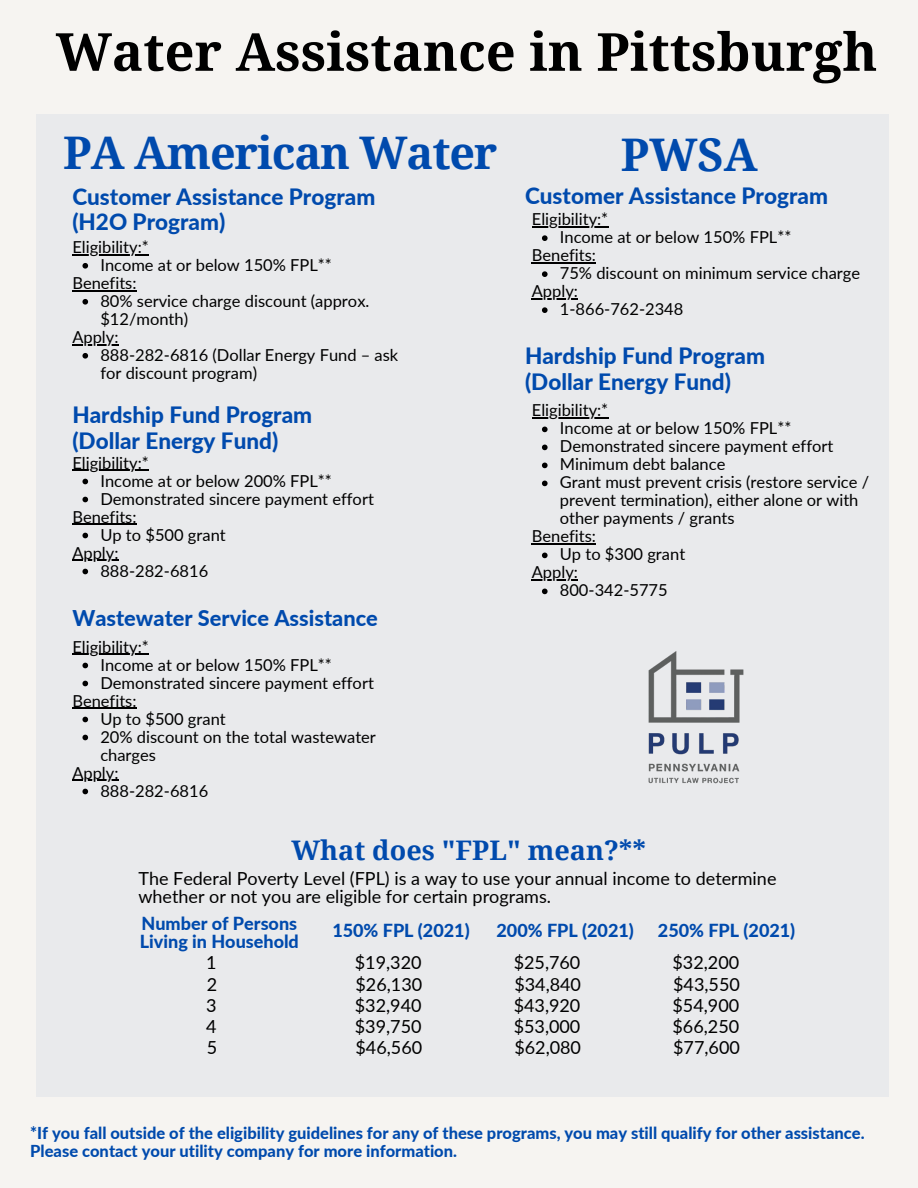
<style>
.page{position:relative;width:918px;height:1188px;background:#f6f4f1}
.page>*{position:absolute;margin:0;border:0;box-sizing:border-box;transform-origin:0 0}
.t1{font:700 52.5px "Droid Serif";color:#000}
.t2{font:700 45px "Droid Serif";letter-spacing:-.025em;color:#004aad}
.t3{font:700 27px "Droid Serif";color:#004aad}
.t4{font:800 22.5px/25.8px "Lato";color:#004aad}
.t5{font:800 21.75px "Lato";color:#004aad}
.t6{font:18px/18px "Lato";color:#000}
.t7{font:800 18px "Lato";color:#004aad}
.t8{font:16.5px/18px "Lato";color:#000}
.t9{font:800 16.5px/18px "Lato";color:#004aad}
</style>
<div class="page">
<div style="left:36px;top:114px;width:853px;height:982px;background:#e9eaec"></div>
<img style="left:648px;top:651px;width:96px;height:133px">
<svg style="left:82px;top:263px;width:6px;height:6px"></svg>
<svg style="left:82px;top:299px;width:6px;height:6px"></svg>
<svg style="left:82px;top:353px;width:6px;height:6px"></svg>
<hr style="left:72px;top:254px;width:77px;height:1px;background:#000">
<hr style="left:72px;top:290px;width:65px;height:1px;background:#000">
<hr style="left:72px;top:344px;width:46px;height:1px;background:#000">
<svg style="left:82px;top:479px;width:6px;height:5px"></svg>
<svg style="left:82px;top:497px;width:6px;height:5px"></svg>
<svg style="left:82px;top:533px;width:6px;height:5px"></svg>
<svg style="left:82px;top:569px;width:6px;height:5px"></svg>
<hr style="left:72px;top:470px;width:77px;height:1px;background:#000">
<hr style="left:72px;top:524px;width:65px;height:1px;background:#000">
<hr style="left:72px;top:560px;width:46px;height:1px;background:#000">
<svg style="left:82px;top:663px;width:6px;height:5px"></svg>
<svg style="left:82px;top:681px;width:6px;height:5px"></svg>
<svg style="left:82px;top:717px;width:6px;height:5px"></svg>
<svg style="left:82px;top:735px;width:6px;height:5px"></svg>
<svg style="left:82px;top:789px;width:6px;height:5px"></svg>
<hr style="left:72px;top:654px;width:77px;height:1px;background:#000">
<hr style="left:72px;top:708px;width:65px;height:1px;background:#000">
<hr style="left:72px;top:780px;width:46px;height:1px;background:#000">
<svg style="left:542px;top:235px;width:6px;height:6px"></svg>
<svg style="left:542px;top:271px;width:6px;height:6px"></svg>
<svg style="left:542px;top:307px;width:6px;height:6px"></svg>
<hr style="left:532px;top:226px;width:76px;height:1px;background:#000">
<hr style="left:532px;top:262px;width:64px;height:1px;background:#000">
<hr style="left:532px;top:298px;width:46px;height:1px;background:#000">
<svg style="left:542px;top:427px;width:6px;height:5px"></svg>
<svg style="left:542px;top:445px;width:6px;height:5px"></svg>
<svg style="left:542px;top:463px;width:6px;height:5px"></svg>
<svg style="left:542px;top:481px;width:6px;height:5px"></svg>
<svg style="left:542px;top:553px;width:6px;height:5px"></svg>
<svg style="left:542px;top:589px;width:6px;height:5px"></svg>
<hr style="left:532px;top:418px;width:76px;height:1px;background:#000">
<hr style="left:532px;top:544px;width:64px;height:1px;background:#000">
<hr style="left:532px;top:580px;width:46px;height:1px;background:#000">
<p class="t1" style="left:56px;top:22px;width:823px">Water Assistance in Pittsburgh</p>
<p class="t2" style="left:63px;top:127px;width:436px">PA American Water</p>
<p class="t2" style="left:621px;top:130px;width:138px">PWSA</p>
<p class="t4" style="left:72px;top:183px;width:304px">Customer Assistance Program (H2O Program)</p>
<p class="t8" style="left:100px;top:255px;width:233px">Income at or below 150% FPL**</p>
<p class="t8" style="left:100px;top:291px;width:271px">80% service charge discount (approx. $12/month)</p>
<p class="t8" style="left:100px;top:345px;width:299px">888-282-6816 (Dollar Energy Fund – ask for discount program)</p>
<p class="t4" style="left:525px;top:182px;width:304px">Customer Assistance Program</p>
<p class="t8" style="left:560px;top:228px;width:233px">Income at or below 150% FPL**</p>
<p class="t8" style="left:560px;top:264px;width:302px">75% discount on minimum service charge</p>
<p class="t8" style="left:560px;top:300px;width:125px">1-866-762-2348</p>
<p class="t8" style="left:532px;top:210px;width:78px">Eligibility:*</p>
<p class="t8" style="left:532px;top:246px;width:66px">Benefits:</p>
<p class="t8" style="left:532px;top:282px;width:48px">Apply:</p>
<p class="t8" style="left:72px;top:237px;width:78px">Eligibility:*</p>
<p class="t8" style="left:72px;top:273px;width:66px">Benefits:</p>
<p class="t8" style="left:72px;top:327px;width:48px">Apply:</p>
<p class="t4" style="left:525px;top:342px;width:241px">Hardship Fund Program</p>
<p class="t4" style="left:525px;top:368px;width:207px">(Dollar Energy Fund)</p>
<p class="t8" style="left:560px;top:419px;width:233px">Income at or below 150% FPL**</p>
<p class="t8" style="left:560px;top:437px;width:275px">Demonstrated sincere payment effort</p>
<p class="t8" style="left:560px;top:455px;width:167px">Minimum debt balance</p>
<p class="t8" style="left:560px;top:473px;width:311px">Grant must prevent crisis (restore service / prevent termination), either alone or with other payments / grants</p>
<p class="t8" style="left:560px;top:545px;width:127px">Up to $300 grant</p>
<p class="t8" style="left:560px;top:581px;width:109px">800-342-5775</p>
<p class="t8" style="left:532px;top:401px;width:78px">Eligibility:*</p>
<p class="t4" style="left:72px;top:402px;width:241px">Hardship Fund Program</p>
<p class="t4" style="left:72px;top:428px;width:207px">(Dollar Energy Fund)</p>
<p class="t8" style="left:72px;top:453px;width:78px">Eligibility:*</p>
<p class="t8" style="left:72px;top:507px;width:66px">Benefits:</p>
<p class="t8" style="left:72px;top:543px;width:48px">Apply:</p>
<p class="t8" style="left:100px;top:471px;width:233px">Income at or below 200% FPL**</p>
<p class="t8" style="left:100px;top:489px;width:275px">Demonstrated sincere payment effort</p>
<p class="t8" style="left:100px;top:525px;width:127px">Up to $500 grant</p>
<p class="t8" style="left:100px;top:561px;width:109px">888-282-6816</p>
<p class="t8" style="left:532px;top:527px;width:66px">Benefits:</p>
<p class="t8" style="left:532px;top:563px;width:48px">Apply:</p>
<p class="t5" style="left:72px;top:604px;width:307px">Wastewater Service Assistance</p>
<p class="t8" style="left:72px;top:637px;width:78px">Eligibility:*</p>
<p class="t8" style="left:72px;top:691px;width:66px">Benefits:</p>
<p class="t8" style="left:100px;top:655px;width:233px">Income at or below 150% FPL**</p>
<p class="t8" style="left:100px;top:673px;width:275px">Demonstrated sincere payment effort</p>
<p class="t8" style="left:100px;top:709px;width:127px">Up to $500 grant</p>
<p class="t8" style="left:100px;top:727px;width:277px">20% discount on the total wastewater charges</p>
<p class="t8" style="left:100px;top:781px;width:109px">888-282-6816</p>
<p class="t8" style="left:72px;top:763px;width:48px">Apply:</p>
<p class="t3" style="left:291px;top:835px;width:356px">What does "FPL" mean?**</p>
<p class="t6" style="left:138px;top:869px;width:640px">The Federal Poverty Level (FPL) is a way to use your annual income to determine whether or not you are eligible for certain programs.</p>
<p class="t7" style="left:141px;top:912px;width:157px">Number of Persons</p>
<p class="t7" style="left:140px;top:930px;width:161px">Living in Household</p>
<p class="t7" style="left:332px;top:919px;width:139px">150% FPL (2021)</p>
<p class="t7" style="left:497px;top:919px;width:139px">200% FPL (2021)</p>
<p class="t7" style="left:658px;top:919px;width:139px">250% FPL (2021)</p>
<p class="t6" style="left:206px;top:953px;width:12px">1</p>
<p class="t6" style="left:355px;top:953px;width:68px">$19,320</p>
<p class="t6" style="left:514px;top:953px;width:68px">$25,760</p>
<p class="t6" style="left:673px;top:953px;width:68px">$32,200</p>
<p class="t6" style="left:207px;top:975px;width:12px">2</p>
<p class="t6" style="left:356px;top:975px;width:68px">$26,130</p>
<p class="t6" style="left:514px;top:975px;width:68px">$34,840</p>
<p class="t6" style="left:673px;top:975px;width:68px">$43,550</p>
<p class="t6" style="left:206px;top:996px;width:12px">3</p>
<p class="t6" style="left:355px;top:996px;width:68px">$32,940</p>
<p class="t6" style="left:514px;top:996px;width:68px">$43,920</p>
<p class="t6" style="left:673px;top:996px;width:68px">$54,900</p>
<p class="t6" style="left:206px;top:1017px;width:12px">4</p>
<p class="t6" style="left:355px;top:1017px;width:68px">$39,750</p>
<p class="t6" style="left:514px;top:1017px;width:68px">$53,000</p>
<p class="t6" style="left:673px;top:1017px;width:68px">$66,250</p>
<p class="t6" style="left:207px;top:1038px;width:12px">5</p>
<p class="t6" style="left:356px;top:1038px;width:68px">$46,560</p>
<p class="t6" style="left:514px;top:1038px;width:68px">$62,080</p>
<p class="t6" style="left:673px;top:1038px;width:68px">$77,600</p>
<p class="t9" style="left:30px;top:1124px;width:836px">*If you fall outside of the eligibility guidelines for any of these programs, you may still qualify for other assistance.<br>Please contact your utility company for more information.</p>
</div>
